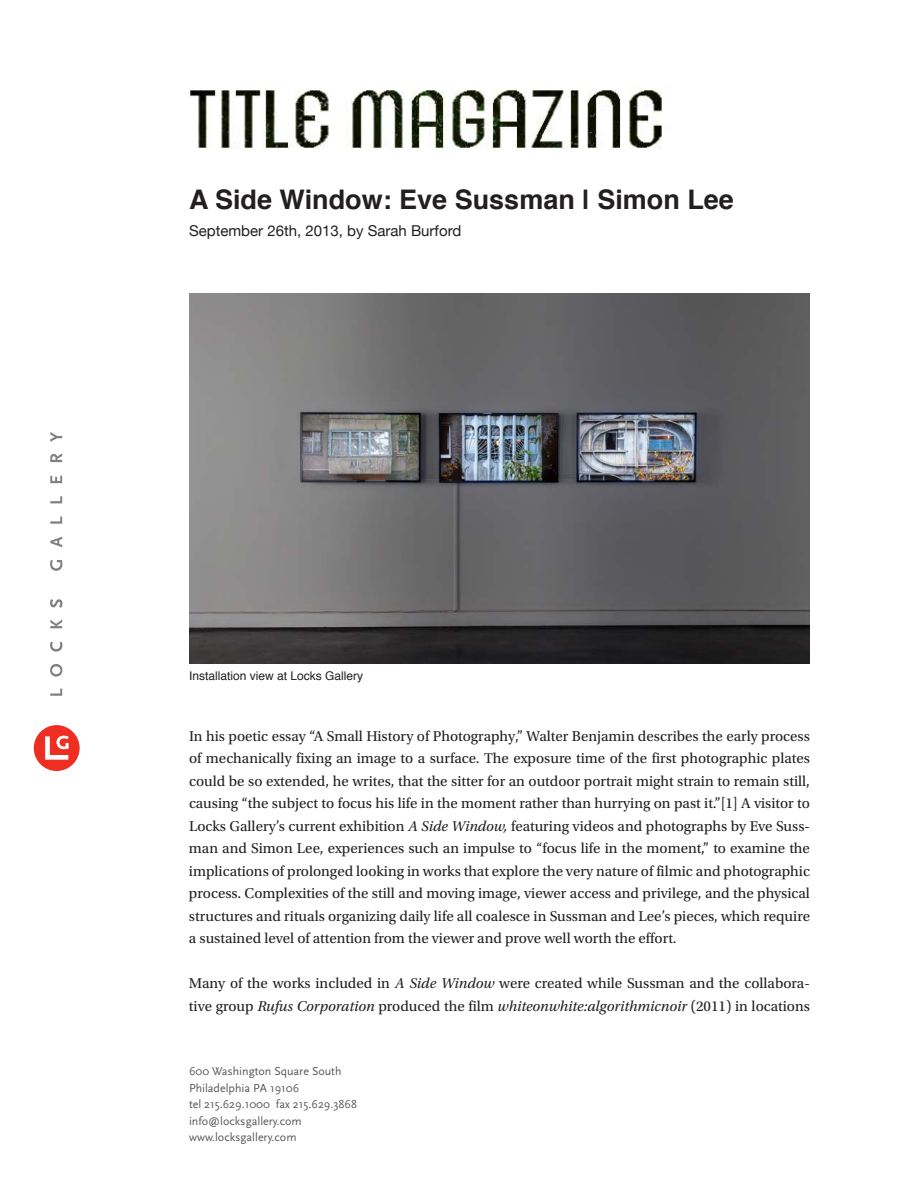
<style>
.page{position:relative;width:918px;height:1188px;background:#fff}
.page>*{position:absolute;margin:0;border:0;box-sizing:border-box;transform-origin:0 0}
.t1{font:700 27px "Helvetica";color:#231f20}
.t2{font:15px/22.5px "Utopia Std";color:#231f20;text-align:justify}
.t3{font:15px "Helvetica Neue";color:#231f20}
.t4{font:12px/16.5px "Scala Sans";color:#57585a}
.t5{font:12px "Helvetica";color:#231f20}
.s1{font-style:italic}
</style>
<div class="page">
<div style="left:34px;top:725px;width:46px;height:46px;background:#ee2e22;border-radius:50%"></div>
<svg style="left:45px;top:736px;width:24px;height:24px"></svg>
<svg style="left:50px;top:689px;width:12px;height:7px"></svg>
<svg style="left:50px;top:664px;width:12px;height:13px"></svg>
<svg style="left:50px;top:642px;width:12px;height:10px"></svg>
<svg style="left:50px;top:620px;width:12px;height:8px"></svg>
<svg style="left:50px;top:599px;width:12px;height:9px"></svg>
<svg style="left:50px;top:560px;width:12px;height:11px"></svg>
<svg style="left:50px;top:537px;width:12px;height:10px"></svg>
<svg style="left:50px;top:517px;width:12px;height:7px"></svg>
<svg style="left:50px;top:496px;width:12px;height:7px"></svg>
<svg style="left:50px;top:476px;width:12px;height:7px"></svg>
<svg style="left:50px;top:454px;width:12px;height:8px"></svg>
<svg style="left:50px;top:432px;width:12px;height:10px"></svg>
<img style="left:188px;top:90px;width:474px;height:59px">
<img style="left:189px;top:293px;width:621px;height:371px">
<h1 class="t1" style="left:189px;top:178px;width:546px">A Side Window: Eve Sussman | Simon Lee</h1>
<p class="t3" style="left:189px;top:222px;width:274px">September 26th, 2013, by Sarah Burford</p>
<p class="t5" style="left:189px;top:666px;width:176px">Installation view at Locks Gallery</p>
<p class="t2" style="left:189px;top:725px;width:623px">In his poetic essay “A Small History of Photography,” Walter Benjamin describes the early process of mechanically fixing an image to a surface. The exposure time of the first photographic plates could be so extended, he writes, that the sitter for an outdoor portrait might strain to remain still, causing “the subject to focus his life in the moment rather than hurrying on past it.”[1] A visitor to Locks Gallery’s current exhibition <span class="s1">A Side Window,</span> featuring videos and photographs by Eve Suss&shy;man and Simon Lee, experiences such an impulse to “focus life in the moment,” to examine the implications of prolonged looking in works that explore the very nature of filmic and photographic process. Complexities of the still and moving image, viewer access and privilege, and the physical structures and rituals organizing daily life all coalesce in Sussman and Lee’s pieces, which require a sustained level of attention from the viewer and prove well worth the effort.</p>
<p class="t2" style="left:189px;top:972px;width:622px">Many of the works included in <span class="s1">A Side Window</span> were created while Sussman and the collabora&shy;tive group <span class="s1">Rufus Corporation</span> produced the film <span class="s1">whiteonwhite:algorithmicnoir</span> (2011) in locations</p>
<p class="t4" style="left:189px;top:1064px;width:170px">600 Washington Square South<br>Philadelphia PA 19106<br>tel 215.629.1000 fax 215.629.3868 info@locksgallery.com www.locksgallery.com</p>
</div>
